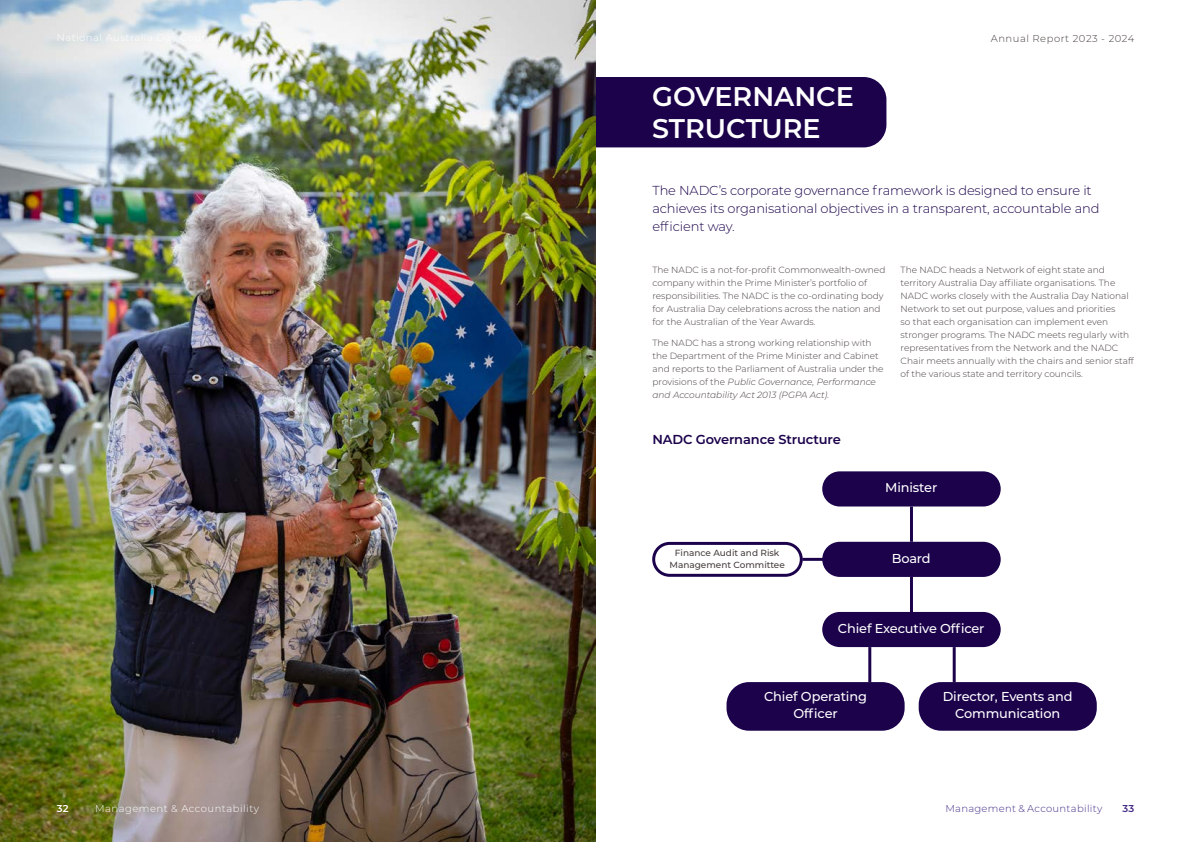
<style>
.page{position:relative;width:1191px;height:842px;background:#fff}
.page>*{position:absolute;margin:0;border:0;box-sizing:border-box;transform-origin:0 0}
.t1{font:600 27px/32px "Montserrat";color:#fff}
.t2{font:300 13px/18px "Montserrat";letter-spacing:-.01em;color:#1b024b}
.t3{font:600 13px "Montserrat";letter-spacing:-.01em;color:#1b024b}
.t4{font:500 12.9px/16.9px "Montserrat";letter-spacing:-.01em;color:#fff;text-align:center}
.t5{font:300 10px "Montserrat";letter-spacing:.03em;color:#472f88}
.t6{font:300 10px "Montserrat";letter-spacing:.05em;color:#fff}
.t7{font:300 10px "Montserrat";letter-spacing:.05em;color:#473f3d}
.t8{font:600 10px "Montserrat";color:#472f88}
.t9{font:600 10px "Montserrat";color:#fff}
.t10{font:300 9px/13px "Montserrat";color:#473f3d}
.t11{font:500 8.9px/11.9px "Montserrat";color:#473f3d;text-align:center}
.s1{font-style:italic}
</style>
<div class="page">
<div style="left:539px;top:77px;width:347px;height:70px;background:#1b024b;border-radius:23px"></div>
<div style="left:822px;top:471px;width:178px;height:35px;background:#1b024b;border-radius:18px"></div>
<div style="left:822px;top:542px;width:178px;height:35px;background:#1b024b;border-radius:18px"></div>
<div style="left:822px;top:612px;width:178px;height:35px;background:#1b024b;border-radius:18px"></div>
<div style="left:726px;top:682px;width:178px;height:49px;background:#1b024b;border-radius:22px"></div>
<div style="left:918px;top:682px;width:178px;height:49px;background:#1b024b;border-radius:22px"></div>
<div style="left:652px;top:542px;width:150px;height:35px;border:3px solid #1b024b;border-radius:16px"></div>
<hr style="left:910px;top:506px;width:3px;height:36px;background:#1b024b">
<hr style="left:910px;top:577px;width:3px;height:35px;background:#1b024b">
<hr style="left:868px;top:647px;width:3px;height:35px;background:#1b024b">
<hr style="left:952px;top:647px;width:3px;height:35px;background:#1b024b">
<hr style="left:802px;top:558px;width:44px;height:3px;background:#1b024b">
<img style="left:0;top:0;width:595px;height:842px">
<p class="t9" style="left:57px;top:801px;width:13px">32</p>
<p class="t6" style="left:95px;top:802px;width:165px">Management &amp; Accountability</p>
<h1 class="t1" style="left:652px;top:80px;width:203px">GOVERNANCE<br>STRUCTURE</h1>
<p class="t7" style="left:991px;top:31px;width:145px">Annual Report 2023 - 2024</p>
<h2 class="t2" style="left:652px;top:181px;width:448px">The NADC’s corporate governance framework is designed to ensure it achieves its organisational objectives in a transparent, accountable and efficient way.</h2>
<p class="t10" style="left:652px;top:263px;width:234px">The NADC is a not-for-profit Commonwealth-owned company within the Prime Minister’s portfolio of responsibilities. The NADC is the co-ordinating body for Australia Day celebrations across the nation and for the Australian of the Year Awards.</p>
<p class="t10" style="left:652px;top:336px;width:232px">The NADC has a strong working relationship with the Department of the Prime Minister and Cabinet and reports to the Parliament of Australia under the provisions of the <span class="s1">Public Governance, Performance and Accountability Act 2013 (PGPA Act).</span></p>
<p class="t10" style="left:900px;top:263px;width:235px">The NADC heads a Network of eight state and territory Australia Day affiliate organisations. The NADC works closely with the Australia Day National Network to set out purpose, values and priorities<br>so that each organisation can implement even stronger programs. The NADC meets regularly with representatives from the Network and the NADC Chair meets annually with the chairs and senior staff of the various state and territory councils.</p>
<h2 class="t3" style="left:652px;top:430px;width:190px">NADC Governance Structure</h2>
<p class="t11" style="left:669px;top:546px;width:117px">Finance Audit and Risk<br>Management Committee</p>
<h3 class="t4" style="left:885px;top:479px;width:54px">Minister</h3>
<h3 class="t4" style="left:891px;top:549px;width:40px">Board</h3>
<h3 class="t4" style="left:838px;top:619px;width:148px">Chief Executive Officer</h3>
<h3 class="t4" style="left:764px;top:688px;width:104px">Chief Operating<br>Officer</h3>
<h3 class="t4" style="left:942px;top:688px;width:131px">Director, Events and<br>Communication</h3>
<p class="t5" style="left:945px;top:802px;width:158px">Management &amp; Accountability</p>
<p class="t8" style="left:1122px;top:801px;width:13px">33</p>
</div>
